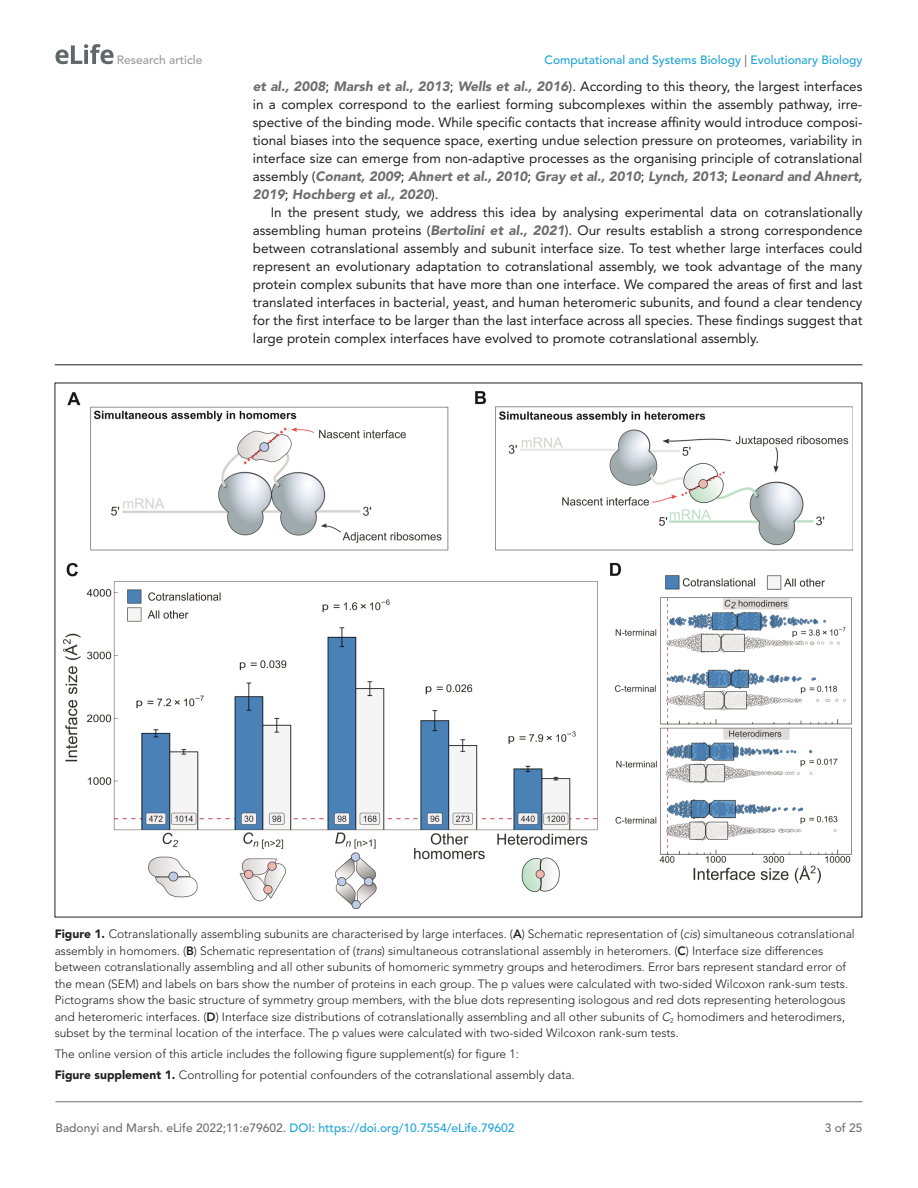
<style>
.page{position:relative;width:918px;height:1188px;background:#fff}
.page>*{position:absolute;margin:0;border:0;box-sizing:border-box;transform-origin:0 0}
.t1{font:13.5px/18px "Avenir LT Std";color:#231f20;text-align:justify}
.t2{font:300 12px/16.5px "Avenir LT Std";color:#231f20}
.t3{font:500 12px "Avenir LT Std";color:#1ea4d7}
.t4{font:500 12px "Avenir LT Std";color:#9a9a9a}
.t5{font:500 12px "Avenir LT Std";color:#6e6e70}
.s1{color:#6e6e70}
.s2{font-weight:900;font-style:italic;color:#6e6e70}
.s3{font-weight:900}
.s4{font-weight:800}
.s5{font-style:italic}
</style>
<div class="page">
<svg style="left:55px;top:44px;width:59px;height:20px"></svg>
<hr style="left:56px;top:1101px;width:806px;height:1px;background:#6e6e70">
<hr style="left:55px;top:364px;width:807px;height:1px;background:#231f20">
<img style="left:64px;top:392px;width:789px;height:516px">
<p class="t4" style="left:117px;top:53px;width:87px">Research article</p>
<p class="t3" style="left:545px;top:53px;width:319px">Computational and Systems Biology <span class="s1">|</span> Evolutionary Biology</p>
<p class="t1" style="left:253px;top:78px;width:611px"><span class="s2">et al., 2008</span>; <span class="s2">Marsh et al., 2013</span>; <span class="s2">Wells et al., 2016</span>). According to this theory, the largest interfaces in a complex correspond to the earliest forming subcomplexes within the assembly pathway, irre&shy;spective of the binding mode. While specific contacts that increase affinity would introduce composi&shy;tional biases into the sequence space, exerting undue selection pressure on proteomes, variability in interface size can emerge from non-adaptive processes as the organising principle of cotranslational assembly (<span class="s2">Conant, 2009</span>; <span class="s2">Ahnert et al., 2010</span>; <span class="s2">Gray et al., 2010</span>; <span class="s2">Lynch, 2013</span>; <span class="s2">Leonard and Ahnert, 2019</span>; <span class="s2">Hochberg et al., 2020</span>).</p>
<p class="t1" style="left:253px;top:204px;width:611px;text-indent:18px">In the present study, we address this idea by analysing experimental data on cotranslationally assembling human proteins (<span class="s2">Bertolini et al., 2021</span>). Our results establish a strong correspondence between cotranslational assembly and subunit interface size. To test whether large interfaces could represent an evolutionary adaptation to cotranslational assembly, we took advantage of the many protein complex subunits that have more than one interface. We compared the areas of first and last translated interfaces in bacterial, yeast, and human heteromeric subunits, and found a clear tendency for the first interface to be larger than the last interface across all species. These findings suggest that large protein complex interfaces have evolved to promote cotranslational assembly.</p>
<p class="t2" style="left:55px;top:926px;width:802px"><span class="s3">Figure 1.</span> Cotranslationally assembling subunits are characterised by large interfaces. (<span class="s4">A</span>) Schematic representation of (<span class="s5">cis</span>) simultaneous cotranslational assembly in homomers. (<span class="s4">B</span>) Schematic representation of (<span class="s5">trans</span>) simultaneous cotranslational assembly in heteromers. (<span class="s4">C</span>) Interface size differences between cotranslationally assembling and all other subunits of homomeric symmetry groups and heterodimers. Error bars represent standard error of the mean (SEM) and labels on bars show the number of proteins in each group. The p values were calculated with two-sided Wilcoxon rank-sum tests.<br>Pictograms show the basic structure of symmetry group members, with the blue dots representing isologous and red dots representing heterologous and heteromeric interfaces. (<span class="s4">D</span>) Interface size distributions of cotranslationally assembling and all other subunits of <span class="s5">C</span><sub>2</sub> homodimers and heterodimers, subset by the terminal location of the interface. The p values were calculated with two-sided Wilcoxon rank-sum tests.</p>
<p class="t2" style="left:55px;top:1044px;width:521px;line-height:21px">The online version of this article includes the following figure supplement(s) for figure 1:<br><span class="s3">Figure supplement 1.</span> Controlling for potential confounders of the cotranslational assembly data.</p>
<p class="t3" style="left:56px;top:1121px;width:461px"><span class="s1">Badonyi and Marsh. eLife 2022;11:e79602.</span> DOI: https://doi.org/10.7554/eLife.79602</p>
<p class="t5" style="left:825px;top:1121px;width:39px">3 of 25</p>
</div>
